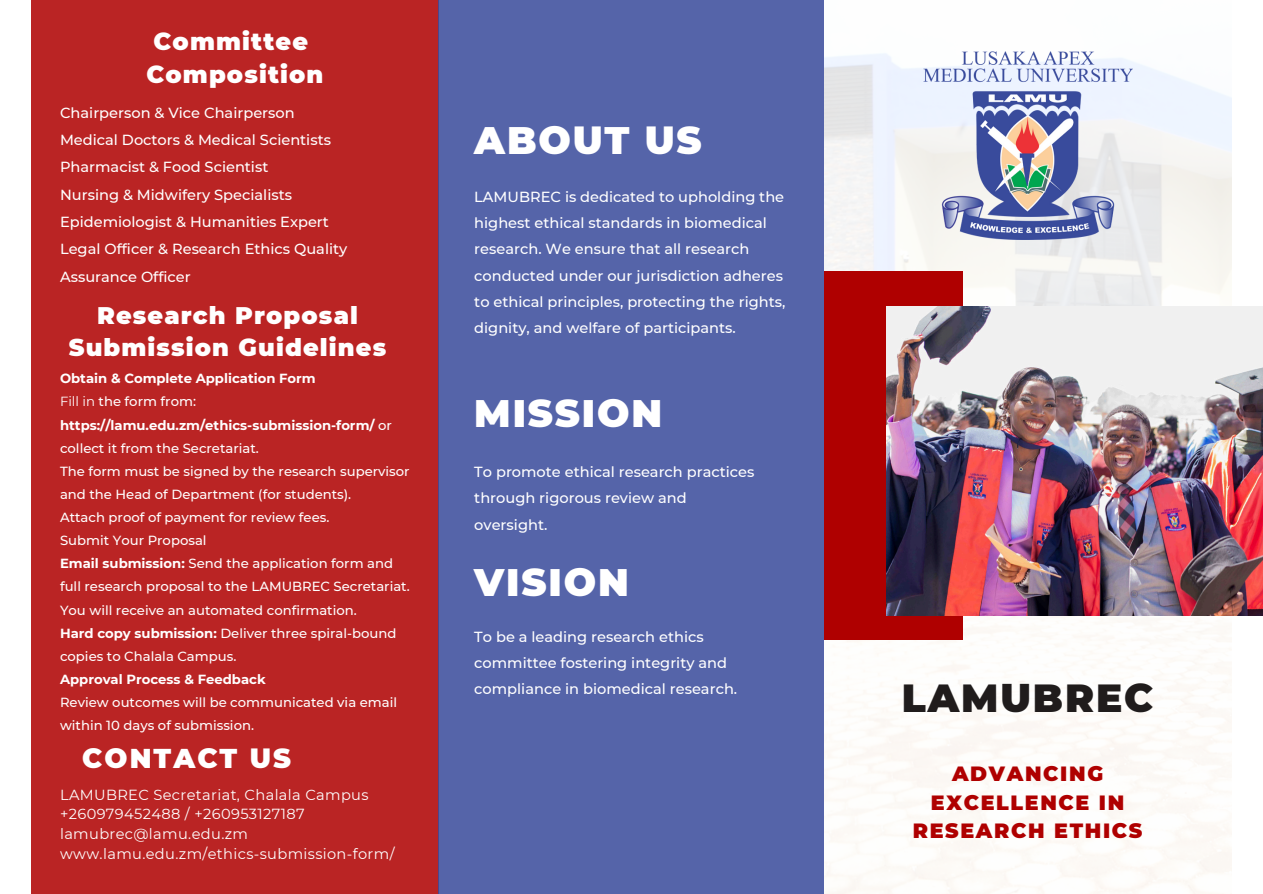
<style>
.page{position:relative;width:1263px;height:894px;background:#fff}
.page>*{position:absolute;margin:0;border:0;box-sizing:border-box;transform-origin:0 0}
.t1{font:900 39.15px "Montserrat";letter-spacing:.05em;color:#201c1c}
.t2{font:900 38.25px "Montserrat";letter-spacing:.05em;color:#fff}
.t3{font:900 27.15px "Montserrat";letter-spacing:.075em;color:#fff}
.t4{font:900 24px/32.7px "Montserrat";letter-spacing:.05em;color:#fff}
.t5{font:900 20.55px/28.5px "Montserrat";letter-spacing:.08em;color:#af0000;text-align:center}
.t6{font:500 14.55px/26.2px "Montserrat";color:#fff}
.t7{font:14.55px "Montserrat";letter-spacing:.025em;color:#fff}
.t8{font:500 13.2px/23.1px "Montserrat";color:#fff}
.t9{font:700 13.2px/23.1px "Montserrat";color:#fff}
.s1{font-weight:400}
.s2{font-weight:500}
.s3{font-weight:700}
</style>
<div class="page">
<div style="left:32px;top:0;width:407px;height:893px;background:#ba2424"></div>
<div style="left:439px;top:0;width:385px;height:893px;background:#5564a9"></div>
<svg style="left:824px;top:53px;width:407px;height:840px"></svg>
<div style="left:824px;top:271px;width:139px;height:368px;background:#af0000"></div>
<img style="left:923px;top:51px;width:209px;height:188px">
<img style="left:886px;top:306px;width:377px;height:309px">
<h2 class="t4" style="left:147px;top:25px;width:178px">Committee<br>Composition</h2>
<p class="t6" style="left:60px;top:99px;width:289px;line-height:27.3px">Chairperson &amp; Vice Chairperson<br>Medical Doctors &amp; Medical Scientists<br>Pharmacist &amp; Food Scientist<br>Nursing &amp; Midwifery Specialists<br>Epidemiologist &amp; Humanities Expert<br>Legal Officer &amp; Research Ethics Quality<br>Assurance Officer</p>
<p class="t4" style="left:69px;top:298px;width:319px;text-align:center">Research Proposal<br>Submission Guidelines</p>
<p class="t9" style="left:60px;top:367px;width:257px">Obtain &amp; Complete Application Form</p>
<p class="t8" style="left:60px;top:390px;width:137px"><span class="s1">Fill in</span> the form from:</p>
<h1 class="t9" style="left:60px;top:413px;width:333px">https://lamu.edu.zm/ethics-submission-form/ <span class="s2">or collect it from the Secretariat.</span></h1>
<h5 class="t8" style="left:60px;top:459px;width:351px">The form must be signed by the research supervisor and the Head of Department (for students).</h5>
<h1 class="t8" style="left:60px;top:505px;width:271px">Attach proof of payment for review fees.</h1>
<h5 class="t8" style="left:60px;top:528px;width:148px">Submit Your Proposal</h5>
<h1 class="t8" style="left:60px;top:552px;width:351px"><span class="s3">Email submission:</span> Send the application form and full research proposal to the LAMUBREC Secretariat.<br>You will receive an automated confirmation.</h1>
<h5 class="t8" style="left:60px;top:621px;width:338px"><span class="s3">Hard copy submission:</span> Deliver three spiral-bound copies to Chalala Campus.</h5>
<p class="t9" style="left:60px;top:667px;width:207px">Approval Process &amp; Feedback</p>
<p class="t8" style="left:60px;top:690px;width:338px">Review outcomes will be communicated via email within 10 days of submission.</p>
<p class="t3" style="left:82px;top:741px;width:210px">CONTACT US</p>
<p class="t7" style="left:60px;top:785px;width:310px">LAMUBREC Secretariat, Chalala Campus</p>
<p class="t7" style="left:60px;top:805px;width:246px">+260979452488 / +260953127187</p>
<p class="t7" style="left:60px;top:824px;width:190px">lamubrec@lamu.edu.zm</p>
<p class="t7" style="left:60px;top:844px;width:336px">www.lamu.edu.zm/ethics-submission-form/</p>
<p class="t2" style="left:474px;top:117px;width:229px">ABOUT US</p>
<h3 class="t6" style="left:474px;top:183px;width:313px">LAMUBREC is dedicated to upholding the highest ethical standards in biomedical research. We ensure that all research conducted under our jurisdiction adheres to ethical principles, protecting the rights, dignity, and welfare of participants.</h3>
<p class="t2" style="left:474px;top:390px;width:189px">MISSION</p>
<p class="t6" style="left:474px;top:458px;width:282px">To promote ethical research practices through rigorous review and oversight.</p>
<p class="t2" style="left:474px;top:558px;width:156px">VISION</p>
<p class="t6" style="left:474px;top:623px;width:264px">To be a leading research ethics committee fostering integrity and compliance in biomedical research.</p>
<h3 class="t1" style="left:902px;top:674px;width:253px">LAMUBREC</h3>
<h5 class="t5" style="left:913px;top:759px;width:231px">ADVANCING<br>EXCELLENCE IN<br>RESEARCH ETHICS</h5>
</div>
